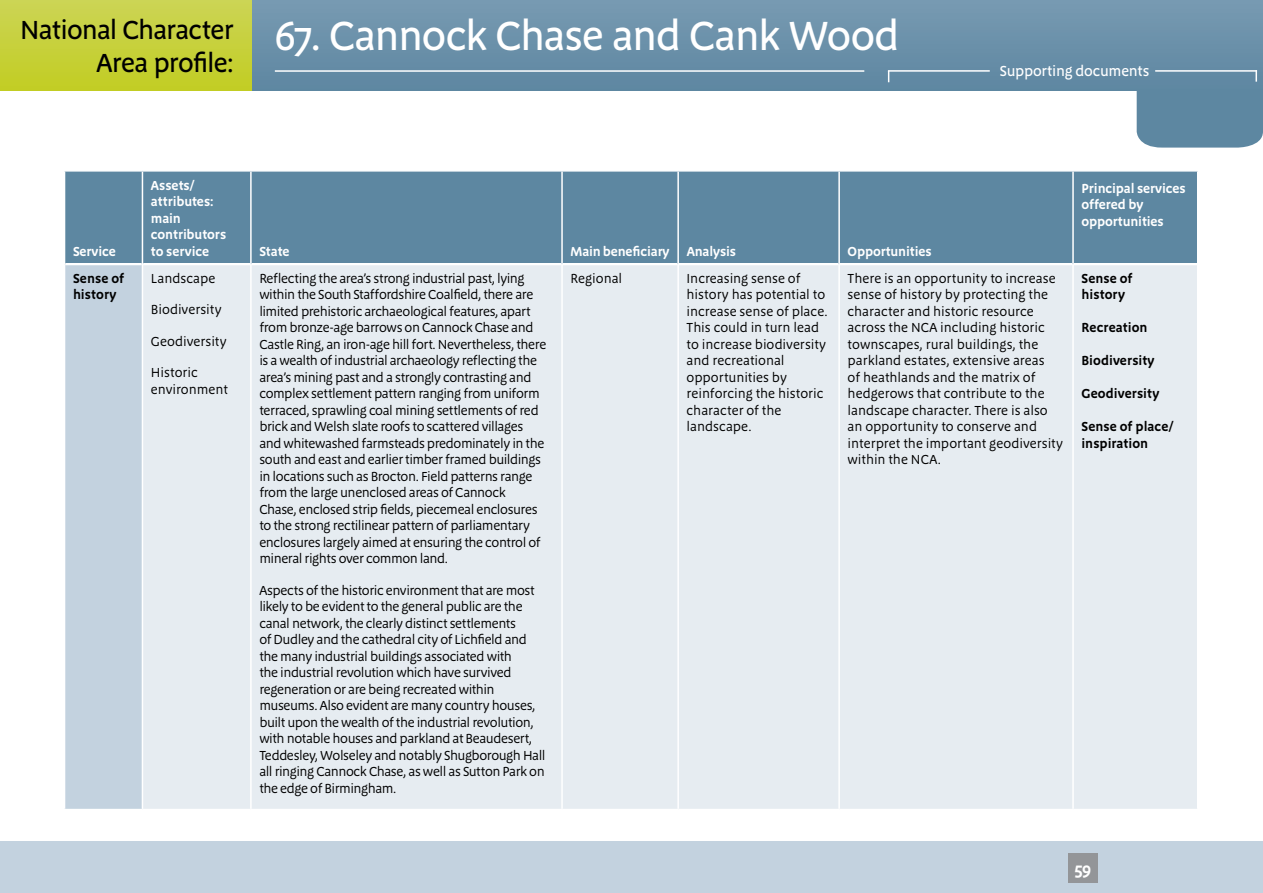
<style>
.page{position:relative;width:1263px;height:893px;background:#fff}
.page>*{position:absolute;margin:0;border:0;box-sizing:border-box;transform-origin:0 0}
.t1{font:500 42px "Megano OT";letter-spacing:-.03em;color:#fff}
.t2{font:500 27px/33px "Megano OT";letter-spacing:-.03em;color:#000;text-align:right}
.t3{font:600 18px "Megano OT";color:#fff}
.t4{font:500 15px "Megano OT";letter-spacing:-.015em;color:#fff}
.t5{font:13.5px/16.5px "Megano OT";letter-spacing:-.025em;color:#000}
.t6{font:13.5px/16.5px "Megano OT";color:#000}
.t7{font:600 13.5px/16.5px "Megano OT";letter-spacing:-.01em;color:#fff}
.t8{font:600 13.5px/16.5px "Megano OT";color:#000}
.t9{font:13.5px/16.5px "Megano OT";letter-spacing:-.005em;color:#000}
.t10{font:13.5px "Megano OT";letter-spacing:.005em;color:#000}
</style>
<div class="page">
<div style="left:0;top:0;width:1263px;height:90px;background:linear-gradient(to bottom,#cbd456,#c1cd25)"></div>
<div style="left:0;top:842px;width:1263px;height:51px;background:#c3d2df"></div>
<div style="left:1137px;top:90px;width:126px;height:58px;background:#5d87a1"></div>
<div style="left:253px;top:0;width:1010px;height:90px;background:#6a90a9"></div>
<div style="left:65px;top:172px;width:1132px;height:91px;background:#5d87a1"></div>
<div style="left:65px;top:264px;width:77px;height:546px;background:#c3d2df"></div>
<div style="left:143px;top:265px;width:1054px;height:544px;background:#e6ecf1"></div>
<hr style="left:64px;top:809px;width:78px;height:2px;background:#fff">
<hr style="left:65px;top:263px;width:77px;height:2px;background:#fff">
<hr style="left:250px;top:264px;width:2px;height:545px;background:#fff">
<hr style="left:561px;top:264px;width:2px;height:545px;background:#fff">
<hr style="left:677px;top:264px;width:2px;height:545px;background:#fff">
<hr style="left:838px;top:264px;width:2px;height:545px;background:#fff">
<hr style="left:1072px;top:264px;width:2px;height:545px;background:#fff">
<hr style="left:142px;top:172px;width:1px;height:92px;background:#fff">
<hr style="left:250px;top:172px;width:2px;height:92px;background:#fff">
<hr style="left:561px;top:172px;width:2px;height:92px;background:#fff">
<hr style="left:677px;top:172px;width:2px;height:92px;background:#fff">
<hr style="left:838px;top:172px;width:2px;height:92px;background:#fff">
<hr style="left:1072px;top:172px;width:2px;height:92px;background:#fff">
<div style="left:1068px;top:853px;width:30px;height:30px;background:#939598"></div>
<hr style="left:275px;top:70px;width:589px;height:2px;background:#fff">
<hr style="left:888px;top:70px;width:102px;height:2px;background:#fff">
<svg style="left:1255px;top:72px;width:2px;height:10px"></svg>
<hr style="left:1155px;top:70px;width:102px;height:2px;background:#fff">
<h2 class="t2" style="left:20px;top:13px;width:215px">National Character<br>Area profile:</h2>
<h1 class="t1" style="left:275px;top:11px;width:626px">67. Cannock Chase and Cank Wood</h1>
<p class="t4" style="left:1000px;top:62px;width:151px">Supporting documents</p>
<p class="t7" style="left:73px;top:243px;width:44px">Service</p>
<p class="t7" style="left:151px;top:177px;width:77px">Assets/ attributes: main contributors to service</p>
<p class="t8" style="left:73px;top:270px;width:53px">Sense of history</p>
<p class="t10" style="left:151px;top:270px;width:66px">Landscape</p>
<p class="t9" style="left:151px;top:302px;width:72px">Biodiversity</p>
<p class="t6" style="left:151px;top:333px;width:77px">Geodiversity</p>
<p class="t9" style="left:151px;top:365px;width:78px">Historic environment</p>
<p class="t7" style="left:259px;top:243px;width:32px">State</p>
<p class="t7" style="left:570px;top:243px;width:101px">Main beneficiary</p>
<p class="t7" style="left:687px;top:243px;width:51px">Analysis</p>
<p class="t7" style="left:848px;top:243px;width:85px">Opportunities</p>
<p class="t7" style="left:1081px;top:180px;width:105px">Principal services offered by opportunities</p>
<p class="t5" style="left:259px;top:270px;width:288px">Reflecting the area’s strong industrial past, lying within the South Staffordshire Coalfield, there are limited prehistoric archaeological features, apart from bronze-age barrows on Cannock Chase and Castle Ring, an iron-age hill fort. Nevertheless, there is a wealth of industrial archaeology reflecting the area’s mining past and a strongly contrasting and complex settlement pattern ranging from uniform terraced, sprawling coal mining settlements of red brick and Welsh slate roofs to scattered villages and whitewashed farmsteads predominately in the south and east and earlier timber framed buildings in locations such as Brocton. Field patterns range from the large unenclosed areas of Cannock Chase, enclosed strip fields, piecemeal enclosures to the strong rectilinear pattern of parliamentary enclosures largely aimed at ensuring the control of mineral rights over common land.</p>
<p class="t5" style="left:259px;top:582px;width:288px">Aspects of the historic environment that are most likely to be evident to the general public are the canal network, the clearly distinct settlements<br>of Dudley and the cathedral city of Lichfield and the many industrial buildings associated with<br>the industrial revolution which have survived regeneration or are being recreated within museums. Also evident are many country houses, built upon the wealth of the industrial revolution, with notable houses and parkland at Beaudesert, Teddesley, Wolseley and notably Shugborough Hall all ringing Cannock Chase, as well as Sutton Park on the edge of Birmingham.</p>
<p class="t9" style="left:570px;top:270px;width:53px">Regional</p>
<p class="t6" style="left:687px;top:270px;width:143px">Increasing sense of history has potential to increase sense of place.<br>This could in turn lead to increase biodiversity and recreational opportunities by reinforcing the historic character of the landscape.</p>
<p class="t6" style="left:848px;top:270px;width:217px">There is an opportunity to increase sense of history by protecting the character and historic resource across the NCA including historic townscapes, rural buildings, the parkland estates, extensive areas<br>of heathlands and the matrix of hedgerows that contribute to the landscape character. There is also an opportunity to conserve and interpret the important geodiversity within the NCA.</p>
<p class="t8" style="left:1081px;top:270px;width:53px">Sense of history</p>
<p class="t8" style="left:1081px;top:319px;width:68px">Recreation</p>
<p class="t8" style="left:1081px;top:352px;width:75px">Biodiversity</p>
<p class="t8" style="left:1081px;top:385px;width:79px">Geodiversity</p>
<p class="t8" style="left:1081px;top:418px;width:94px">Sense of place/ inspiration</p>
<h3 class="t3" style="left:1074px;top:858px;width:18px">59</h3>
</div>
